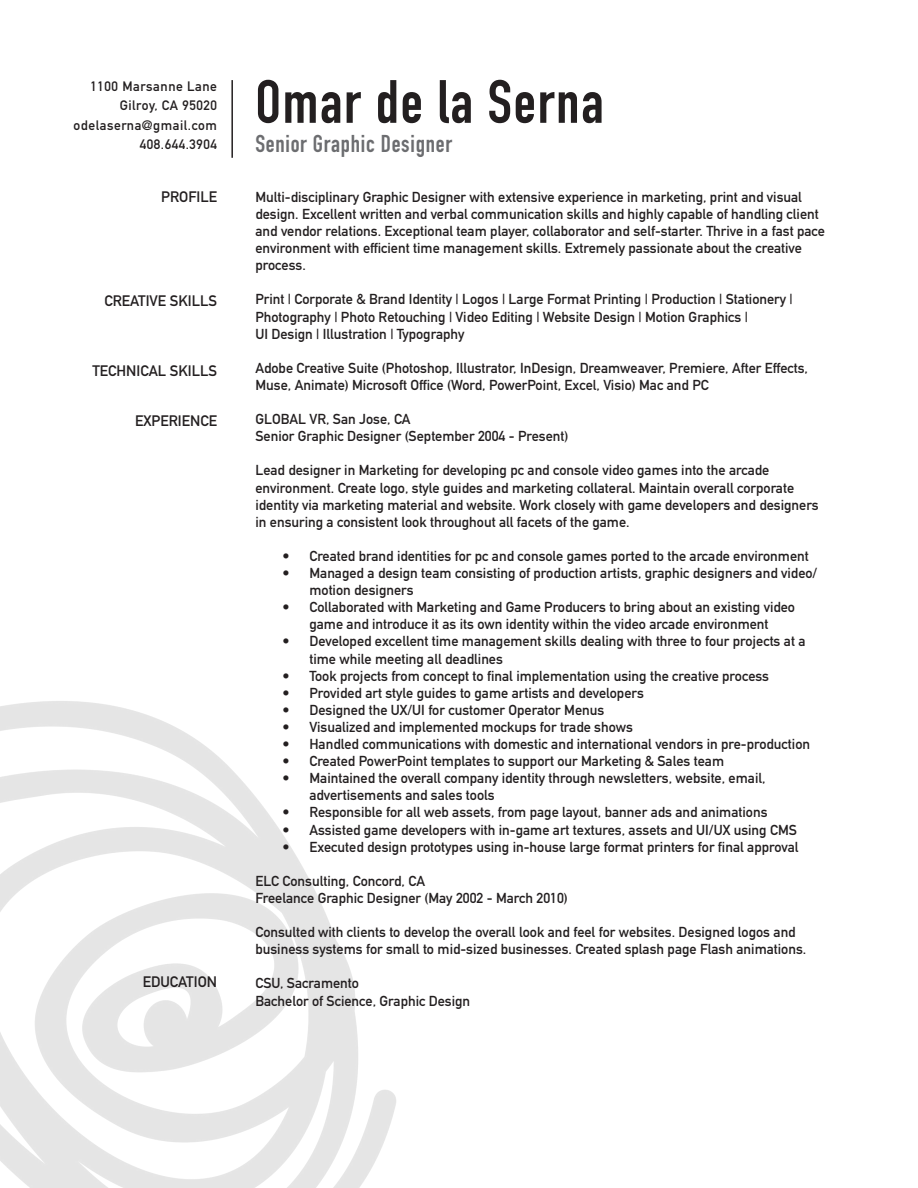
<style>
.page{position:relative;width:918px;height:1188px;background:#fff}
.page>*{position:absolute;margin:0;border:0;box-sizing:border-box;transform-origin:0 0}
.t1{font:700 60px "DIN Condensed";letter-spacing:.03em;color:#231f20}
.t2{font:700 24px "DIN Condensed";letter-spacing:.03em;color:#6c6d70}
.t3{font:700 15px "DIN Alternate";color:#231f20}
.t4{font:700 14.25px/17.1px "DIN Alternate";color:#231f20}
.t5{font:700 13.5px "DIN Alternate";letter-spacing:.04em;color:#231f20}
</style>
<div class="page">
<img style="left:0;top:701px;width:396px;height:487px">
<hr style="left:231px;top:80px;width:2px;height:78px;background:#231f20">
<p class="t5" style="left:91px;top:76px;width:128px">1100 Marsanne Lane</p>
<p class="t5" style="left:120px;top:95px;width:99px">Gilroy, CA 95020</p>
<p class="t5" style="left:74px;top:115px;width:145px">odelaserna@gmail.com</p>
<p class="t5" style="left:140px;top:134px;width:79px">408.644.3904</p>
<p class="t3" style="left:161px;top:186px;width:57px">PROFILE</p>
<p class="t3" style="left:104px;top:289px;width:114px">CREATIVE SKILLS</p>
<p class="t3" style="left:92px;top:360px;width:126px">TECHNICAL SKILLS</p>
<p class="t3" style="left:135px;top:409px;width:83px">EXPERIENCE</p>
<p class="t3" style="left:143px;top:970px;width:76px">EDUCATION</p>
<p class="t1" style="left:255px;top:61px;width:350px">Omar de la Serna</p>
<p class="t2" style="left:255px;top:127px;width:198px">Senior Graphic Designer</p>
<p class="t4" style="left:255px;top:187px;width:571px">Multi-disciplinary Graphic Designer with extensive experience in marketing, print and visual design. Excellent written and verbal communication skills and highly capable of handling client and vendor relations. Exceptional team player, collaborator and self-starter. Thrive in a fast pace environment with efficient time management skills. Extremely passionate about the creative process.</p>
<p class="t4" style="left:255px;top:290px;width:539px">Print | Corporate &amp; Brand Identity | Logos | Large Format Printing | Production | Stationery |<br>Photography | Photo Retouching | Video Editing | Website Design | Motion Graphics |</p>
<p class="t4" style="left:255px;top:324px;width:211px">UI Design | Illustration | Typography</p>
<p class="t4" style="left:255px;top:358px;width:554px">Adobe Creative Suite (Photoshop, Illustrator, InDesign, Dreamweaver, Premiere, After Effects,<br>Muse, Animate) Microsoft Office (Word, PowerPoint, Excel, Visio) Mac and PC</p>
<p class="t4" style="left:255px;top:410px;width:157px">GLOBAL VR, San Jose, CA</p>
<p class="t4" style="left:255px;top:427px;width:315px">Senior Graphic Designer (September 2004 - Present)</p>
<p class="t4" style="left:255px;top:461px;width:565px">Lead designer in Marketing for developing pc and console video games into the arcade environment. Create logo, style guides and marketing collateral. Maintain overall corporate identity via marketing material and website. Work closely with game developers and designers in ensuring a consistent look throughout all facets of the game.</p>
<p class="t4" style="left:282px;top:546px;width:528px">• Created brand identities for pc and console games ported to the arcade environment</p>
<p class="t4" style="left:309px;top:564px;width:509px;text-indent:-27px">• Managed a design team consisting of production artists, graphic designers and video/ motion designers</p>
<p class="t4" style="left:282px;top:598px;width:514px;text-align:center">• Collaborated with Marketing and Game Producers to bring about an existing video game and introduce it as its own identity within the video arcade environment</p>
<p class="t4" style="left:309px;top:632px;width:498px;text-indent:-27px">• Developed excellent time management skills dealing with three to four projects at a time while meeting all deadlines</p>
<p class="t4" style="left:282px;top:666px;width:488px">• Took projects from concept to final implementation using the creative process</p>
<p class="t4" style="left:282px;top:683px;width:363px">• Provided art style guides to game artists and developers</p>
<p class="t4" style="left:282px;top:700px;width:323px">• Designed the UX/UI for customer Operator Menus</p>
<p class="t4" style="left:282px;top:717px;width:352px">• Visualized and implemented mockups for trade shows</p>
<p class="t4" style="left:282px;top:735px;width:529px">• Handled communications with domestic and international vendors in pre-production</p>
<p class="t4" style="left:282px;top:752px;width:443px">• Created PowerPoint templates to support our Marketing &amp; Sales team</p>
<p class="t4" style="left:309px;top:769px;width:458px;text-indent:-27px">• Maintained the overall company identity through newsletters, website, email, advertisements and sales tools</p>
<p class="t4" style="left:282px;top:803px;width:487px">• Responsible for all web assets, from page layout, banner ads and animations</p>
<p class="t4" style="left:282px;top:820px;width:516px">• Assisted game developers with in-game art textures, assets and UI/UX using CMS</p>
<p class="t4" style="left:282px;top:837px;width:518px">• Executed design prototypes using in-house large format printers for final approval</p>
<p class="t4" style="left:255px;top:871px;width:171px">ELC Consulting, Concord, CA</p>
<p class="t4" style="left:255px;top:888px;width:314px">Freelance Graphic Designer (May 2002 - March 2010)</p>
<p class="t4" style="left:255px;top:923px;width:552px">Consulted with clients to develop the overall look and feel for websites. Designed logos and business systems for small to mid-sized businesses. Created splash page Flash animations.</p>
<p class="t4" style="left:255px;top:974px;width:105px">CSU, Sacramento</p>
<p class="t4" style="left:255px;top:991px;width:216px">Bachelor of Science, Graphic Design</p>
</div>
